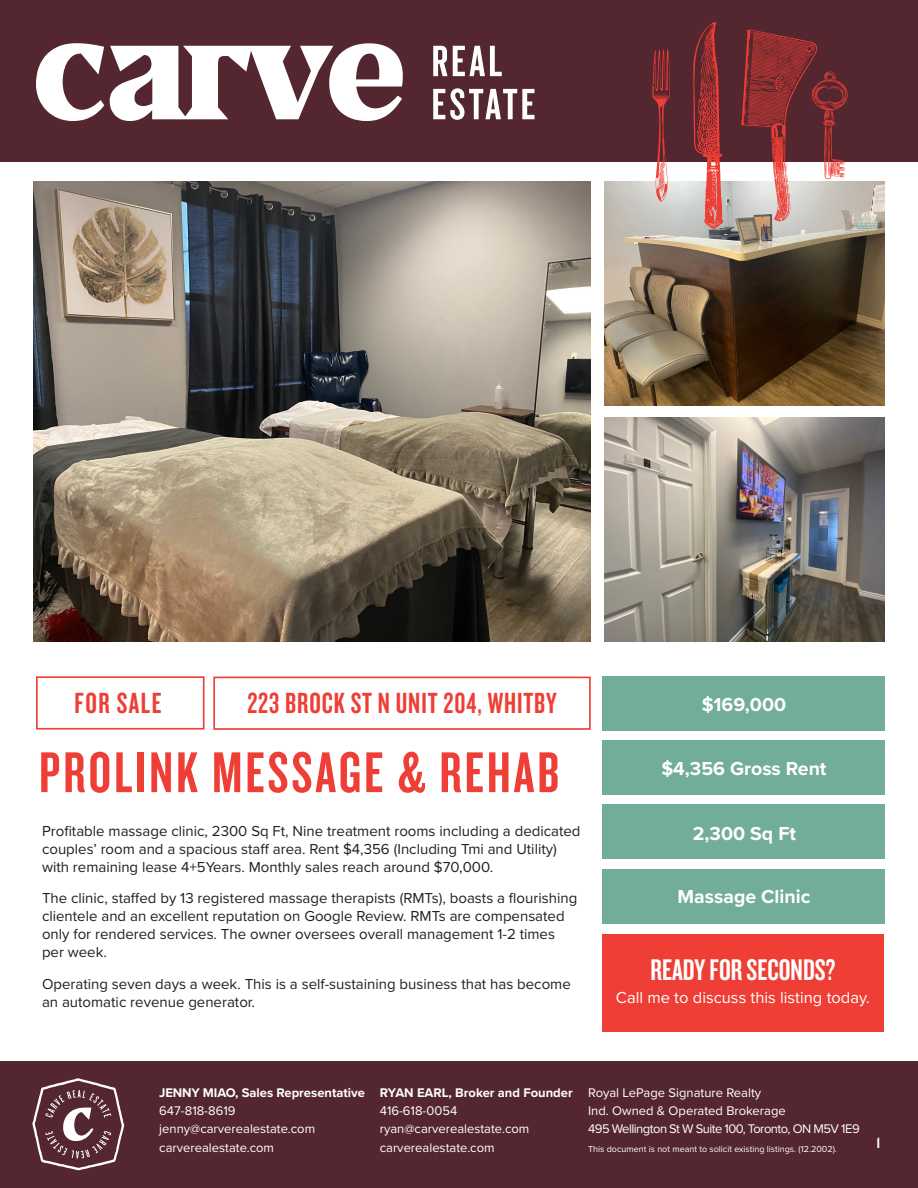
<style>
.page{position:relative;width:918px;height:1188px;background:#fff}
.page>*{position:absolute;margin:0;border:0;box-sizing:border-box;transform-origin:0 0}
.t1{font:59.7px "Knockout HTF48 Featherweight";letter-spacing:.05em;color:#ee3e35}
.t2{font:31.05px "Knockout HTF48 Featherweight";color:#fff}
.t3{font:30.3px "Knockout HTF48 Featherweight";letter-spacing:.03em;color:#ee3e35}
.t4{font:700 19.5px "Proxima Nova";color:#fff}
.t5{font:16.5px "Proxima Nova";color:#fff}
.t6{font:15.6px "Knockout HTF49 Liteweight";color:#fff}
.t7{font:15px/18px "Proxima Nova";color:#231f20}
.t8{font:13.05px/18.1px "Proxima Nova";color:#fff}
.t9{font:700 13.05px "Proxima Nova";color:#fff}
.t10{font:9px "Proxima Nova";color:#fff}
</style>
<div class="page">
<div style="left:0;top:0;width:918px;height:162px;background:#54262f"></div>
<div style="left:603px;top:676px;width:282px;height:54px;background:#72ad99"></div>
<div style="left:603px;top:740px;width:282px;height:54px;background:#72ad99"></div>
<div style="left:603px;top:805px;width:282px;height:54px;background:#72ad99"></div>
<div style="left:603px;top:869px;width:282px;height:54px;background:#72ad99"></div>
<div style="left:602px;top:934px;width:282px;height:97px;background:#ee3e35"></div>
<div style="left:0;top:1061px;width:918px;height:127px;background:#54262f"></div>
<svg style="left:36px;top:43px;width:498px;height:78px"></svg>
<svg style="left:32px;top:1078px;width:92px;height:92px"></svg>
<div style="left:36px;top:676px;width:169px;height:54px;border:2px solid #ee3e35"></div>
<div style="left:213px;top:677px;width:378px;height:53px;border:2px solid #ee3e35"></div>
<img style="left:33px;top:181px;width:558px;height:461px">
<img style="left:604px;top:181px;width:281px;height:224px">
<img style="left:604px;top:418px;width:281px;height:224px">
<svg style="left:693px;top:22px;width:30px;height:207px"></svg>
<svg style="left:652px;top:49px;width:18px;height:153px"></svg>
<svg style="left:741px;top:30px;width:107px;height:191px"></svg>
<p class="t3" style="left:247px;top:688px;width:311px">223 BROCK ST N UNIT 204, WHITBY</p>
<p class="t1" style="left:39px;top:742px;width:522px">PROLINK MESSAGE &amp; REHAB</p>
<p class="t3" style="left:75px;top:688px;width:88px">FOR SALE</p>
<p class="t7" style="left:42px;top:821px;width:540px">Profitable massage clinic, 2300 Sq Ft, Nine treatment rooms including a dedicated couples’ room and a spacious staff area. Rent $4,356 (Including Tmi and Utility) with remaining lease 4+5Years. Monthly sales reach around $70,000.</p>
<p class="t7" style="left:42px;top:888px;width:537px">The clinic, staffed by 13 registered massage therapists (RMTs), boasts a flourishing clientele and an excellent reputation on Google Review. RMTs are compensated only for rendered services. The owner oversees overall management 1-2 times per week.</p>
<p class="t7" style="left:42px;top:974px;width:530px">Operating seven days a week. This is a self-sustaining business that has become an automatic revenue generator.</p>
<p class="t4" style="left:702px;top:690px;width:86px">$169,000</p>
<p class="t4" style="left:661px;top:754px;width:167px">$4,356 Gross Rent</p>
<p class="t4" style="left:693px;top:818px;width:105px">2,300 Sq Ft</p>
<p class="t4" style="left:678px;top:882px;width:134px">Massage Clinic</p>
<h2 class="t2" style="left:651px;top:954px;width:186px">READY FOR SECONDS?</h2>
<p class="t5" style="left:616px;top:985px;width:256px">Call me to discuss this listing today.</p>
<p class="t9" style="left:159px;top:1083px;width:207px">JENNY MIAO, Sales Representative</p>
<p class="t8" style="left:159px;top:1101px;width:157px">647-818-8619 jenny@carverealestate.com carverealestate.com</p>
<p class="t9" style="left:380px;top:1083px;width:194px">RYAN EARL, Broker and Founder</p>
<p class="t8" style="left:380px;top:1101px;width:151px">416-618-0054 ryan@carverealestate.com carverealestate.com</p>
<p class="t8" style="left:588px;top:1083px;width:273px">Royal LePage Signature Realty<br>Ind. Owned &amp; Operated Brokerage<br>495 Wellington St W Suite 100, Toronto, ON M5V 1E9</p>
<p class="t10" style="left:588px;top:1142px;width:250px">This document is not meant to solicit existing listings. (12.2002).</p>
<p class="t6" style="left:876px;top:1135px;width:5px">1</p>
</div>
